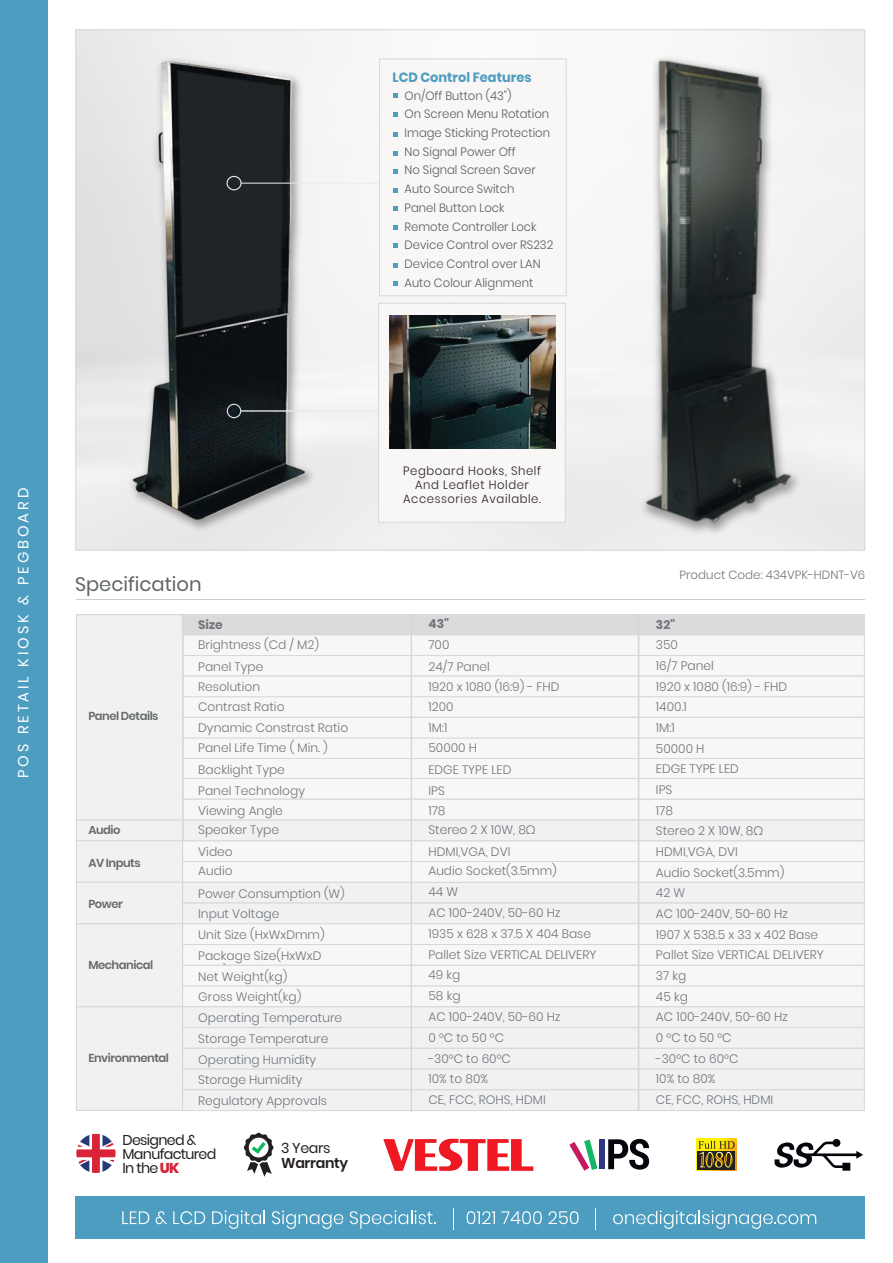
<style>
.page{position:relative;width:893px;height:1263px;background:#fff}
.page>*{position:absolute;margin:0;border:0;box-sizing:border-box;transform-origin:0 0}
.t1{font:19.5px "Poppins";color:#606568}
.t2{font:14.7px "Poppins";letter-spacing:.2em;color:#fff}
.t3{font:14.25px/14.2px "Poppins";letter-spacing:-.05em;color:#241f1f}
.t4{font:600 14.25px "Poppins";letter-spacing:-.025em;color:#241f1f}
.t5{font:700 13.35px "Poppins";color:#4d9dc0;scale:.96 1}
.t6{font:300 12.3px/20.7px "Poppins";color:#70767c}
.t7{font:700 12.3px "Poppins";color:#70767c}
.t8{font:300 12px/18.8px "Poppins";color:#585d5e;scale:.96 1}
.t9{font:300 12px/14.4px "Poppins";letter-spacing:.05em;color:#241f1f;text-align:center;scale:.96 1}
.t10{font:300 11.85px "Poppins";color:#70767c}
.t11{font:600 11.55px "Poppins";letter-spacing:-.04em;color:#666a6c}
.s1{font-weight:800;color:#d82339}
</style>
<div class="page">
<div style="left:0;top:0;width:47px;height:1263px;background:#4d9dc0"></div>
<div style="left:181px;top:882px;width:684px;height:21px;background:#f1f1f2;border:1px solid #d8d7d8"></div>
<hr style="left:76px;top:599px;width:788px;height:1px;background:#cfced1">
<div style="left:183px;top:614px;width:682px;height:21px;background:#dcdbdc"></div>
<div style="left:183px;top:655px;width:682px;height:21px;background:#f8f7f6;border:1px solid #d8d7d8"></div>
<div style="left:183px;top:634px;width:682px;height:22px;background:#f8f7f6;border:1px solid #d8d7d8"></div>
<div style="left:183px;top:696px;width:682px;height:22px;background:#f8f7f6;border:1px solid #d8d7d8"></div>
<div style="left:183px;top:676px;width:682px;height:21px;background:#f8f7f6;border:1px solid #d8d7d8"></div>
<div style="left:183px;top:737px;width:682px;height:22px;background:#f8f7f6;border:1px solid #d8d7d8"></div>
<div style="left:183px;top:717px;width:682px;height:21px;background:#f8f7f6;border:1px solid #d8d7d8"></div>
<div style="left:183px;top:758px;width:682px;height:22px;background:#f8f7f6;border:1px solid #d8d7d8"></div>
<div style="left:183px;top:778px;width:682px;height:22px;background:#f8f7f6;border:1px solid #d8d7d8"></div>
<div style="left:183px;top:799px;width:682px;height:21px;background:#f8f7f6;border:1px solid #d8d7d8"></div>
<div style="left:181px;top:861px;width:684px;height:22px;background:#f8f7f6;border:1px solid #d8d7d8"></div>
<div style="left:181px;top:840px;width:684px;height:22px;background:#f8f7f6;border:1px solid #d8d7d8"></div>
<div style="left:183px;top:820px;width:682px;height:21px;background:#f1f1f2;border:1px solid #d8d7d8"></div>
<div style="left:181px;top:903px;width:684px;height:21px;background:#f1f1f2;border:1px solid #d8d7d8"></div>
<div style="left:181px;top:923px;width:684px;height:22px;background:#f8f7f6;border:1px solid #d8d7d8"></div>
<div style="left:181px;top:944px;width:684px;height:22px;background:#f8f7f6;border:1px solid #d8d7d8"></div>
<div style="left:181px;top:965px;width:684px;height:21px;background:#f8f7f6;border:1px solid #d8d7d8"></div>
<div style="left:181px;top:986px;width:684px;height:21px;background:#f8f7f6;border:1px solid #d8d7d8"></div>
<div style="left:181px;top:1006px;width:684px;height:22px;background:#f1f1f2;border:1px solid #d8d7d8"></div>
<div style="left:181px;top:1027px;width:684px;height:22px;background:#f1f1f2;border:1px solid #d8d7d8"></div>
<div style="left:181px;top:1048px;width:684px;height:21px;background:#f1f1f2;border:1px solid #d8d7d8"></div>
<div style="left:181px;top:1069px;width:684px;height:21px;background:#f1f1f2;border:1px solid #d8d7d8"></div>
<div style="left:181px;top:1089px;width:684px;height:22px;background:#f1f1f2;border:1px solid #d8d7d8"></div>
<div style="left:638px;top:614px;width:1px;height:497px;border:1px solid #d8d7d8"></div>
<div style="left:411px;top:614px;width:1px;height:498px;border:1px solid #d8d7d8"></div>
<img style="left:129px;top:58px;width:187px;height:473px">
<div style="left:635px;top:52px;width:172px;height:488px;background:#f1f1f1"></div>
<img style="left:642px;top:59px;width:159px;height:467px">
<div style="left:227px;top:404px;width:14px;height:14px;border:1px solid #ebeaea;border-radius:50%"></div>
<hr style="left:241px;top:410px;width:163px;height:2px;background:#ebeaea">
<hr style="left:241px;top:183px;width:163px;height:1px;background:#ebeaea">
<div style="left:226px;top:176px;width:16px;height:14px;border:1px solid #ebeaea;border-radius:50%"></div>
<div style="left:379px;top:59px;width:188px;height:237px;background:#f8f7f6;border:1px solid #d8d7d8"></div>
<svg style="left:393px;top:93px;width:5px;height:5px"></svg>
<svg style="left:393px;top:112px;width:5px;height:5px"></svg>
<svg style="left:393px;top:132px;width:5px;height:5px"></svg>
<svg style="left:393px;top:151px;width:5px;height:5px"></svg>
<svg style="left:393px;top:169px;width:5px;height:5px"></svg>
<svg style="left:393px;top:188px;width:5px;height:5px"></svg>
<svg style="left:393px;top:206px;width:5px;height:5px"></svg>
<svg style="left:393px;top:225px;width:5px;height:4px"></svg>
<svg style="left:393px;top:243px;width:5px;height:5px"></svg>
<svg style="left:393px;top:263px;width:5px;height:5px"></svg>
<svg style="left:393px;top:281px;width:5px;height:5px"></svg>
<div style="left:378px;top:303px;width:188px;height:219px;background:#f8f7f6;border:1px solid #d8d7d8"></div>
<img style="left:390px;top:316px;width:165px;height:132px">
<svg style="left:76px;top:1134px;width:40px;height:39px"></svg>
<svg style="left:244px;top:1132px;width:30px;height:45px"></svg>
<svg style="left:383px;top:1139px;width:150px;height:32px"></svg>
<div style="left:696px;top:1139px;width:40px;height:32px;background:linear-gradient(to right,#241f1f,#241f1f)"></div>
<svg style="left:698px;top:1141px;width:37px;height:28px"></svg>
<svg style="left:569px;top:1139px;width:28px;height:32px"></svg>
<div style="left:599px;top:1139px;width:6px;height:30px;background:#303780"></div>
<svg style="left:608px;top:1139px;width:41px;height:30px"></svg>
<svg style="left:774px;top:1139px;width:89px;height:32px"></svg>
<div style="left:76px;top:614px;width:107px;height:497px;background:#f1f1f2"></div>
<hr style="left:76px;top:819px;width:107px;height:1px;background:#d8d7d8">
<hr style="left:76px;top:840px;width:107px;height:1px;background:#d8d7d8">
<hr style="left:76px;top:882px;width:107px;height:1px;background:#d8d7d8">
<hr style="left:76px;top:923px;width:107px;height:1px;background:#d8d7d8">
<hr style="left:76px;top:1006px;width:107px;height:1px;background:#d8d7d8">
<div style="left:75px;top:1196px;width:789px;height:42px;background:#4d9dc0"></div>
<svg style="left:122px;top:1211px;width:27px;height:13px"></svg>
<svg style="left:156px;top:1211px;width:11px;height:13px"></svg>
<svg style="left:173px;top:1211px;width:32px;height:13px"></svg>
<svg style="left:212px;top:1210px;width:53px;height:19px"></svg>
<svg style="left:272px;top:1210px;width:71px;height:19px"></svg>
<svg style="left:350px;top:1210px;width:85px;height:19px"></svg>
<svg style="left:467px;top:1211px;width:28px;height:13px"></svg>
<svg style="left:501px;top:1211px;width:41px;height:13px"></svg>
<svg style="left:548px;top:1211px;width:31px;height:13px"></svg>
<svg style="left:613px;top:1210px;width:203px;height:19px"></svg>
<p class="t5" style="left:392px;top:69px;width:146px">LCD Control Features</p>
<p class="t8" style="left:405px;top:86px;width:156px">On/Off Button (43")<br>On Screen Menu Rotation<br>Image Sticking Protection<br>No Signal Power Off<br>No Signal Screen Saver<br>Auto Source Switch<br>Panel Button Lock<br>Remote Controller Lock<br>Device Control over RS232<br>Device Control over LAN<br>Auto Colour Alignment</p>
<p class="t2" style="left:15px;top:778px;width:292px;rotate:-90deg">POS RETAIL KIOSK &amp; PEGBOARD</p>
<h1 class="t1" style="left:75px;top:572px;width:128px">Specification</h1>
<p class="t7" style="left:198px;top:617px;width:26px">Size</p>
<p class="t6" style="left:198px;top:634px;width:122px;line-height:22.2px">Brightness (Cd / M2)<br>Panel Type</p>
<p class="t6" style="left:198px;top:676px;width:151px">Resolution<br>Contrast Ratio<br>Dynamic Constrast Ratio<br>Panel Life Time ( Min. )</p>
<p class="t6" style="left:198px;top:760px;width:108px;line-height:20px">Backlight Type<br>Panel Technology<br>Viewing Angle<br>Speaker Type</p>
<p class="t6" style="left:198px;top:842px;width:36px;line-height:19.2px">Video<br>Audio</p>
<p class="t6" style="left:198px;top:883px;width:148px">Power Consumption (W)<br>Input Voltage<br>Unit Size (HxWxDmm)<br>Package Size(HxWxD</p>
<p class="t6" style="left:198px;top:960px;width:31px">mm)</p>
<p class="t11" style="left:88px;top:710px;width:72px">Panel Details</p>
<p class="t11" style="left:88px;top:823px;width:34px">Audio</p>
<p class="t11" style="left:88px;top:856px;width:54px">AV Inputs</p>
<p class="t11" style="left:88px;top:897px;width:36px">Power</p>
<p class="t11" style="left:88px;top:958px;width:66px">Mechanical</p>
<p class="t6" style="left:198px;top:966px;width:145px">Net Weight(kg)<br>Gross Weight(kg)<br>Operating Temperature<br>Storage Temperature<br>Operating Humidity<br>Storage Humidity<br>Regulatory Approvals</p>
<p class="t11" style="left:88px;top:1051px;width:82px">Environmental</p>
<p class="t3" style="left:123px;top:1132px;width:95px">Designed &amp;<br>Manufactured<br>In the<span class="s1">UK</span></p>
<p class="t3" style="left:281px;top:1141px;width:51px">3 Years</p>
<p class="t4" style="left:281px;top:1154px;width:68px">Warranty</p>
<p class="t9" style="left:403px;top:463px;width:145px">Pegboard Hooks, Shelf<br>And Leaflet Holder<br>Accessories Available.</p>
<p class="t7" style="left:428px;top:617px;width:22px">43"</p>
<p class="t6" style="left:428px;top:634px;width:63px;line-height:22.2px">700<br>24/7 Panel</p>
<p class="t6" style="left:428px;top:676px;width:133px">1920 x 1080 (16:9) - FHD<br>1200<br>1M:1<br>50000 H</p>
<p class="t6" style="left:428px;top:760px;width:109px;line-height:20px">EDGE TYPE LED<br>IPS<br>178<br>Stereo 2 X 10W, 8Ω</p>
<p class="t6" style="left:428px;top:842px;width:130px;line-height:19.2px">HDMI,VGA, DVI<br>Audio Socket(3.5mm)</p>
<p class="t6" style="left:428px;top:882px;width:169px">44 W<br>AC 100-240V, 50-60 Hz<br>1935 x 628 x 37.5 X 404 Base<br>Pallet Size VERTICAL DELIVERY<br>49 kg<br>58 kg<br>AC 100-240V, 50-60 Hz<br>0 °C to 50 °C<br>-30°C to 60°C<br>10% to 80%<br>CE, FCC, ROHS, HDMI</p>
<p class="t10" style="left:680px;top:568px;width:187px">Product Code: 434VPK-HDNT-V6</p>
<p class="t7" style="left:656px;top:617px;width:21px">32"</p>
<p class="t6" style="left:656px;top:635px;width:169px">350<br>16/7 Panel<br>1920 x 1080 (16:9) - FHD<br>1400.1<br>1M:1<br>50000 H<br>EDGE TYPE LED<br>IPS<br>178<br>Stereo 2 X 10W, 8Ω<br>HDMI,VGA, DVI<br>Audio Socket(3.5mm)<br>42 W<br>AC 100-240V, 50-60 Hz<br>1907 X 538.5 x 33 x 402 Base<br>Pallet Size VERTICAL DELIVERY<br>37 kg<br>45 kg<br>AC 100-240V, 50-60 Hz<br>0 °C to 50 °C<br>-30°C to 60°C<br>10% to 80%<br>CE, FCC, ROHS, HDMI</p>
</div>
